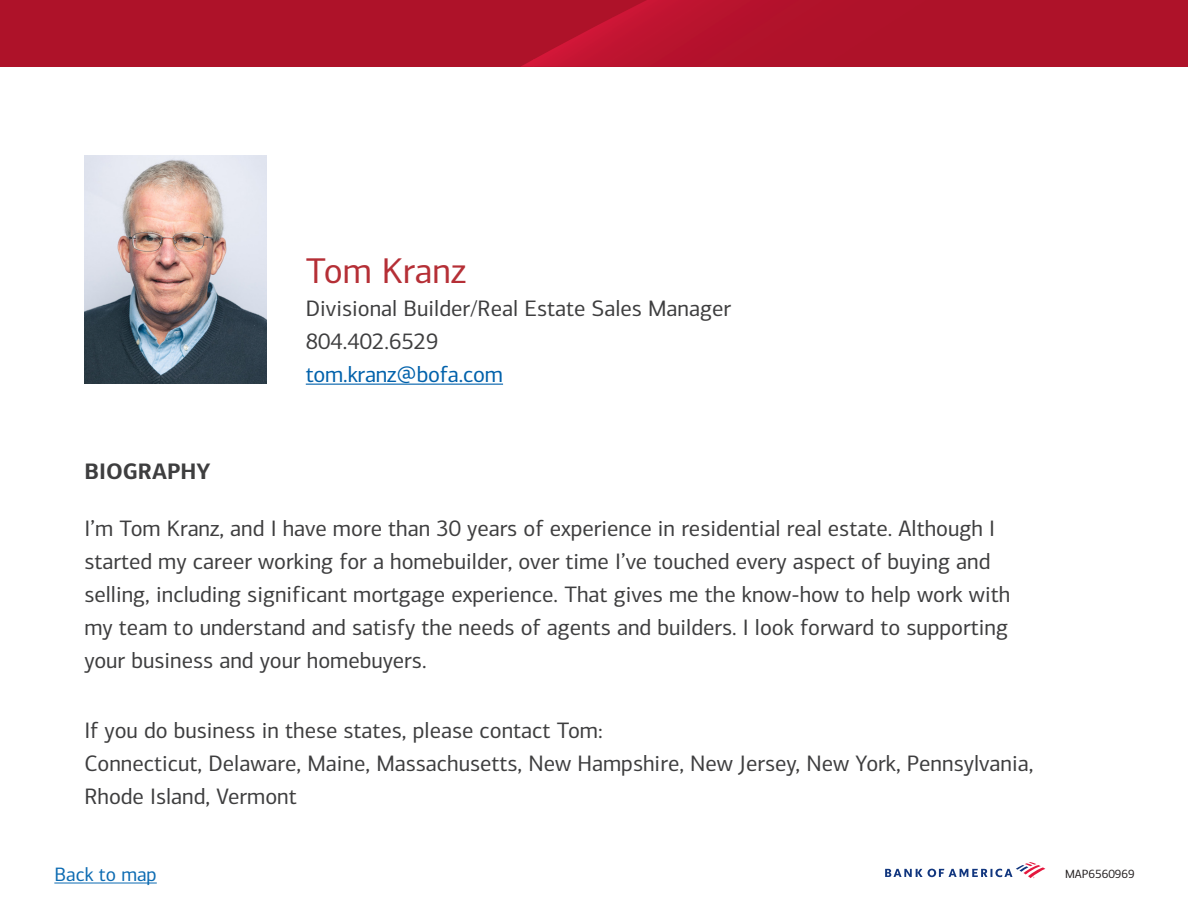
<style>
.page{position:relative;width:1188px;height:918px;background:#fff}
.page>*{position:absolute;margin:0;border:0;box-sizing:border-box;transform-origin:0 0}
.t1{font:36px "Connections";color:#b52f36}
.t2{font:22.5px/33px "Connections";color:#3e3e3f}
.t3{font:22.5px "Connections";letter-spacing:-.01em;color:#0161ab}
.t4{font:700 22.5px "Connections";color:#3e3e3f}
.t5{font:19.5px "Connections";color:#0c6bb2}
.t6{font:12px "Connections";color:#231f20}
</style>
<div class="page">
<div style="left:0;top:0;width:1188px;height:67px;background:#ae1229"></div>
<img style="left:613px;top:0;width:124px;height:66px">
<img style="left:534px;top:17px;width:79px;height:50px">
<img style="left:521px;top:59px;width:13px;height:8px">
<svg style="left:885px;top:862px;width:160px;height:16px"></svg>
<hr style="left:306px;top:384px;width:197px;height:1px;background:#0161ab">
<img style="left:84px;top:155px;width:182px;height:229px">
<hr style="left:54px;top:883px;width:103px;height:1px;background:#0c6bb2">
<h3 class="t4" style="left:84px;top:457px;width:128px">BIOGRAPHY</h3>
<h2 class="t1" style="left:306px;top:249px;width:162px">Tom Kranz</h2>
<p class="t2" style="left:306px;top:292px;width:427px">Divisional Builder/Real Estate Sales Manager</p>
<p class="t2" style="left:306px;top:325px;width:134px">804.402.6529</p>
<p class="t3" style="left:306px;top:361px;width:199px">tom.kranz@bofa.com</p>
<p class="t2" style="left:84px;top:512px;width:928px">I’m Tom Kranz, and I have more than 30 years of experience in residential real estate. Although I started my career working for a homebuilder, over time I’ve touched every aspect of buying and selling, including significant mortgage experience. That gives me the know-how to help work with my team to understand and satisfy the needs of agents and builders. I look forward to supporting your business and your homebuyers.</p>
<p class="t2" style="left:84px;top:714px;width:951px">If you do business in these states, please contact Tom:<br>Connecticut, Delaware, Maine, Massachusetts, New Hampshire, New Jersey, New York, Pennsylvania,<br>Rhode Island, Vermont</p>
<p class="t5" style="left:54px;top:863px;width:104px">Back to map</p>
<p class="t6" style="left:1065px;top:866px;width:71px">MAP6560969</p>
</div>
